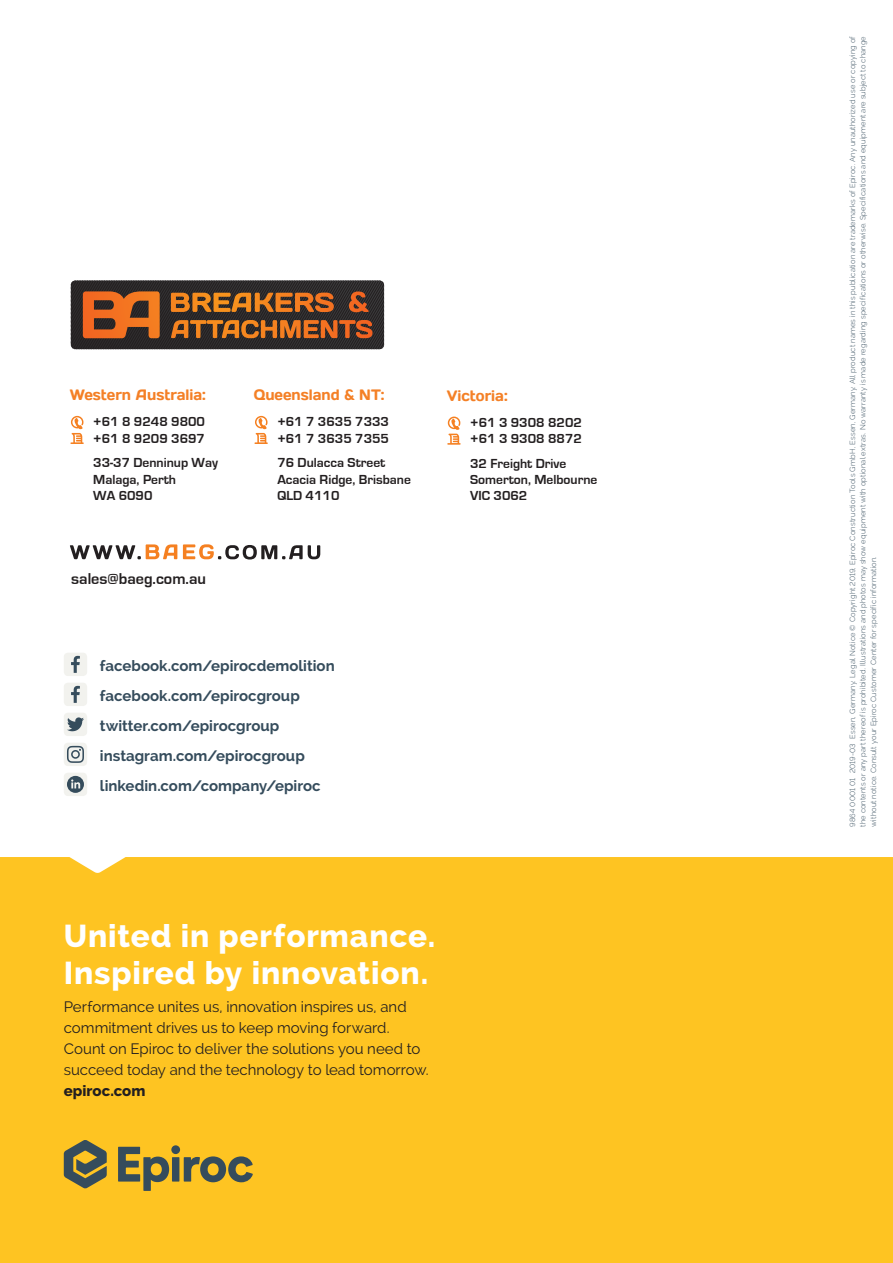
<style>
.page{position:relative;width:893px;height:1263px;background:#fff}
.page>*{position:absolute;margin:0;border:0;box-sizing:border-box;transform-origin:0 0}
.t1{font:800 31.5px/37.5px "Raleway";letter-spacing:.025em;color:#fff}
.t2{font:700 16.2px "Eurostile";color:#231f20}
.t3{font:15px/21px "Raleway";color:#231f20}
.t4{font:700 15px/30px "Raleway";color:#354c5c}
.t5{font:15px "Days";color:#f48026;scale:.9 1}
.t6{font:800 15px "Raleway";color:#231f20}
.t7{font:700 13.5px/16.2px "Eurostile";color:#231f20}
.t8{font:300 7.5px/10.5px "Raleway";letter-spacing:.02em;color:#354c5c;text-align:justify}
</style>
<div class="page">
<div style="left:0;top:857px;width:893px;height:406px;background:#fec422"></div>
<div style="left:64px;top:683px;width:23px;height:23px;background:#f2f2ee;border-radius:4px"></div>
<div style="left:64px;top:653px;width:23px;height:23px;background:#f2f2ee;border-radius:4px"></div>
<div style="left:64px;top:713px;width:23px;height:23px;background:#f2f2ee;border-radius:4px"></div>
<div style="left:64px;top:743px;width:23px;height:23px;background:#f2f2ee;border-radius:4px"></div>
<div style="left:64px;top:773px;width:23px;height:23px;background:#f2f2ee;border-radius:4px"></div>
<svg style="left:67px;top:717px;width:17px;height:14px"></svg>
<svg style="left:71px;top:686px;width:9px;height:17px"></svg>
<svg style="left:71px;top:656px;width:9px;height:17px"></svg>
<svg style="left:67px;top:776px;width:17px;height:17px"></svg>
<svg style="left:67px;top:746px;width:17px;height:17px"></svg>
<svg style="left:64px;top:1140px;width:43px;height:48px;background:#817945"></svg>
<svg style="left:118px;top:1145px;width:135px;height:46px;background:#b09538"></svg>
<svg style="left:71px;top:280px;width:313px;height:69px;background:#6b4328"></svg>
<svg style="left:70px;top:544px;width:107px;height:15px"></svg>
<svg style="left:183px;top:544px;width:137px;height:15px"></svg>
<svg style="left:70px;top:416px;width:14px;height:28px"></svg>
<svg style="left:254px;top:416px;width:14px;height:28px"></svg>
<svg style="left:447px;top:417px;width:14px;height:28px"></svg>
<h3 class="t5" style="left:70px;top:385px;width:153px">Western Australia:</h3>
<h3 class="t7" style="left:93px;top:414px;width:113px">+61 8 9248 9800 +61 8 9209 3697</h3>
<h3 class="t7" style="left:93px;top:455px;width:126px">33-37 Denninup Way<br>Malaga, Perth<br>WA 6090</h3>
<h2 class="t2" style="left:71px;top:569px;width:136px">sales@baeg.com.au</h2>
<h3 class="t5" style="left:254px;top:385px;width:147px">Queensland &amp; NT:</h3>
<h3 class="t7" style="left:277px;top:414px;width:113px">+61 7 3635 7333 +61 7 3635 7355</h3>
<h3 class="t7" style="left:277px;top:455px;width:135px">76 Dulacca Street<br>Acacia Ridge, Brisbane<br>QLD 4110</h3>
<h3 class="t4" style="left:100px;top:651px;width:236px">facebook.com/epirocdemolition facebook.com/epirocgroup twitter.com/epirocgroup instagram.com/epirocgroup linkedin.com/company/epiroc</h3>
<h3 class="t5" style="left:447px;top:386px;width:69px">Victoria:</h3>
<h3 class="t7" style="left:470px;top:415px;width:113px">+61 3 9308 8202 +61 3 9308 8872</h3>
<h3 class="t7" style="left:470px;top:456px;width:129px">32 Freight Drive<br>Somerton, Melbourne<br>VIC 3062</h3>
<h1 class="t1" style="left:64px;top:917px;width:373px">United in performance.<br>Inspired by innovation.</h1>
<h3 class="t3" style="left:64px;top:996px;width:366px">Performance unites us, innovation inspires us, and commitment drives us to keep moving forward.<br>Count on Epiroc to deliver the solutions you need to succeed today and the technology to lead tomorrow.</h3>
<h3 class="t6" style="left:64px;top:1082px;width:83px">epiroc.com</h3>
<p class="t8" style="left:847px;top:827px;width:792px;rotate:-90deg">9864 0001 01 2019-03 Essen, Germany. Legal Notice © Copyright 2019, Epiroc Construction Tools GmbH, Essen, Germany. All product names in this publication are trademarks of Epiroc. Any unauthorized use or copying of the contents or any part thereof is prohibited. Illustrations and photos may show equipment with optional extras. No warranty is made regarding specifications or otherwise. Specifications and equipment are subject to change without notice. Consult your Epiroc Customer Center for specific information.</p>
</div>
